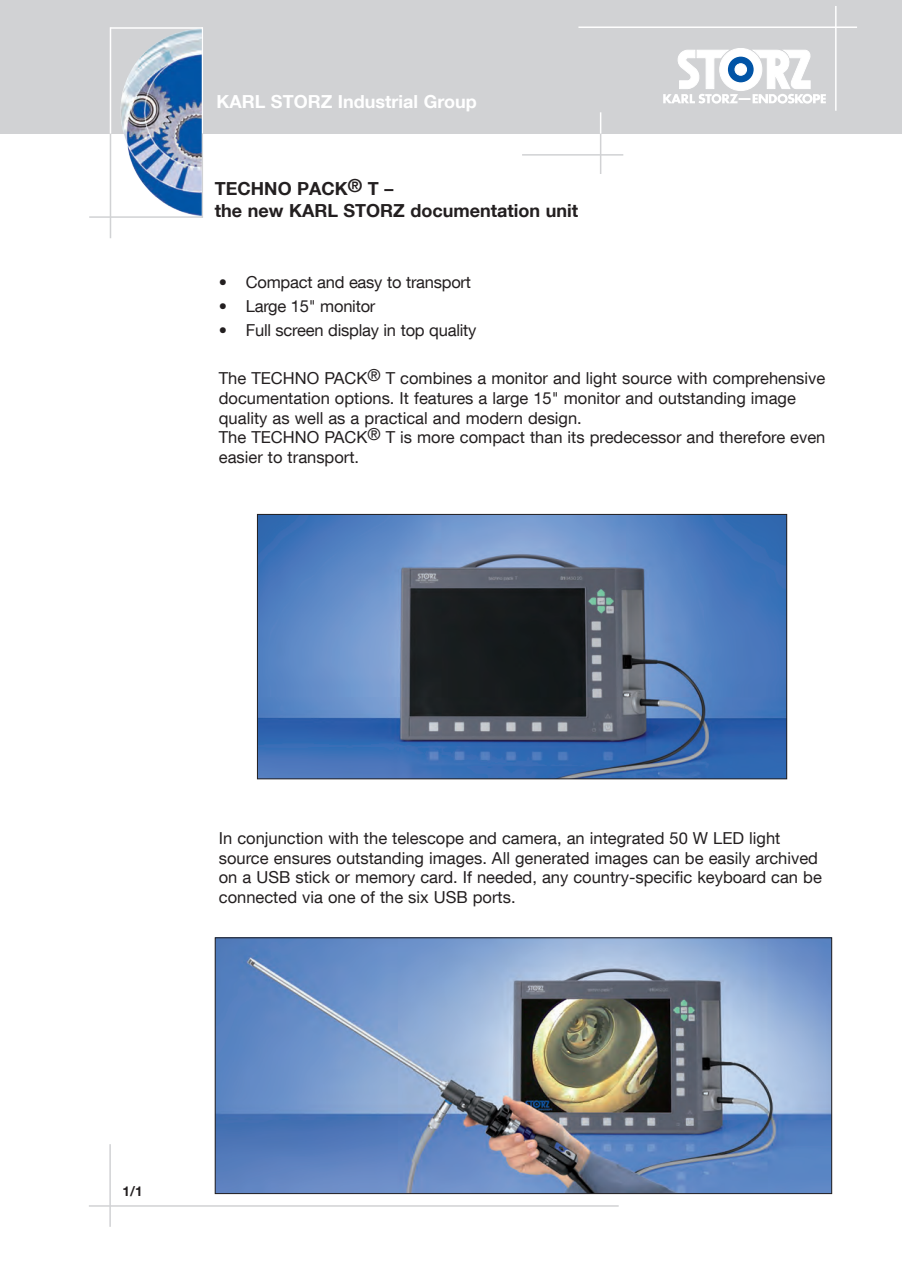
<style>
.page{position:relative;width:902px;height:1273px;background:#fff}
.page>*{position:absolute;margin:0;border:0;box-sizing:border-box;transform-origin:0 0}
.t1{font:700 18px/21.6px "KS Helvetica Neue";color:#231f20}
.t2{font:700 18px "KS Helvetica Neue";color:#fff}
.OR-1-body_para{font:16.5px/19.8px "KS Helvetica Neue";color:#231f20}
.t3{font:700 13.5px "KS Helvetica Neue";color:#231f20}
</style>
<div class="page">
<div style="left:0;top:0;width:901px;height:134px;background:#d1d2d4"></div>
<hr style="left:578px;top:26px;width:278px;height:2px;background:#fff">
<hr style="left:834px;top:6px;width:2px;height:105px;background:#fff">
<hr style="left:109px;top:1144px;width:2px;height:82px;background:#d1d2d4">
<hr style="left:599px;top:134px;width:2px;height:40px;background:#d1d2d4">
<hr style="left:599px;top:112px;width:2px;height:22px;background:#fff">
<hr style="left:522px;top:154px;width:101px;height:2px;background:#d1d2d4">
<hr style="left:89px;top:216px;width:114px;height:2px;background:#d1d2d4">
<hr style="left:110px;top:27px;width:1px;height:211px;background:#d1d2d4">
<hr style="left:110px;top:27px;width:1px;height:107px;background:#fff">
<hr style="left:201px;top:27px;width:2px;height:107px;background:#fff">
<hr style="left:201px;top:134px;width:2px;height:84px;background:#d1d2d4">
<hr style="left:110px;top:27px;width:93px;height:2px;background:#fff">
<hr style="left:89px;top:1205px;width:529px;height:1px;background:#d1d2d4">
<svg style="left:663px;top:48px;width:162px;height:56px"></svg>
<div style="left:727px;top:57px;width:26px;height:25px;background:#0154a6;border-radius:50%"></div>
<div style="left:734px;top:64px;width:12px;height:11px;background:#fff;border-radius:50%"></div>
<div style="left:734px;top:63px;width:12px;height:12px;border:1px solid #fff;border-radius:50%"></div>
<img style="left:259px;top:516px;width:525px;height:261px">
<div style="left:257px;top:514px;width:529px;height:265px;border:1px solid #231f20"></div>
<img style="left:120px;top:29px;width:82px;height:187px">
<img style="left:217px;top:939px;width:612px;height:252px">
<div style="left:215px;top:937px;width:616px;height:256px;border:1px solid #231f20"></div>
<p class="t2" style="left:216px;top:91px;width:262px">KARL STORZ Industrial Group</p>
<p class="t1" style="left:215px;top:178px;width:364px">TECHNO PACK® T –<br>the new KARL STORZ documentation unit</p>
<p class="OR-1-body_para" style="left:219px;top:271px;width:254px">• Compact and easy to transport</p>
<p class="OR-1-body_para" style="left:219px;top:295px;width:158px">• Large 15" monitor</p>
<p class="OR-1-body_para" style="left:219px;top:319px;width:259px">• Full screen display in top quality</p>
<p class="OR-1-body_para" style="left:219px;top:368px;width:608px">The TECHNO PACK® T combines a monitor and light source with comprehensive documentation options. It features a large 15" monitor and outstanding image quality as well as a practical and modern design.<br>The TECHNO PACK® T is more compact than its predecessor and therefore even easier to transport.</p>
<p class="OR-1-body_para" style="left:219px;top:827px;width:604px">In conjunction with the telescope and camera, an integrated 50 W LED light source ensures outstanding images. All generated images can be easily archived on a USB stick or memory card. If needed, any country-specific keyboard can be connected via one of the six USB ports.</p>
<p class="t3" style="left:123px;top:1183px;width:22px">1/1</p>
</div>
